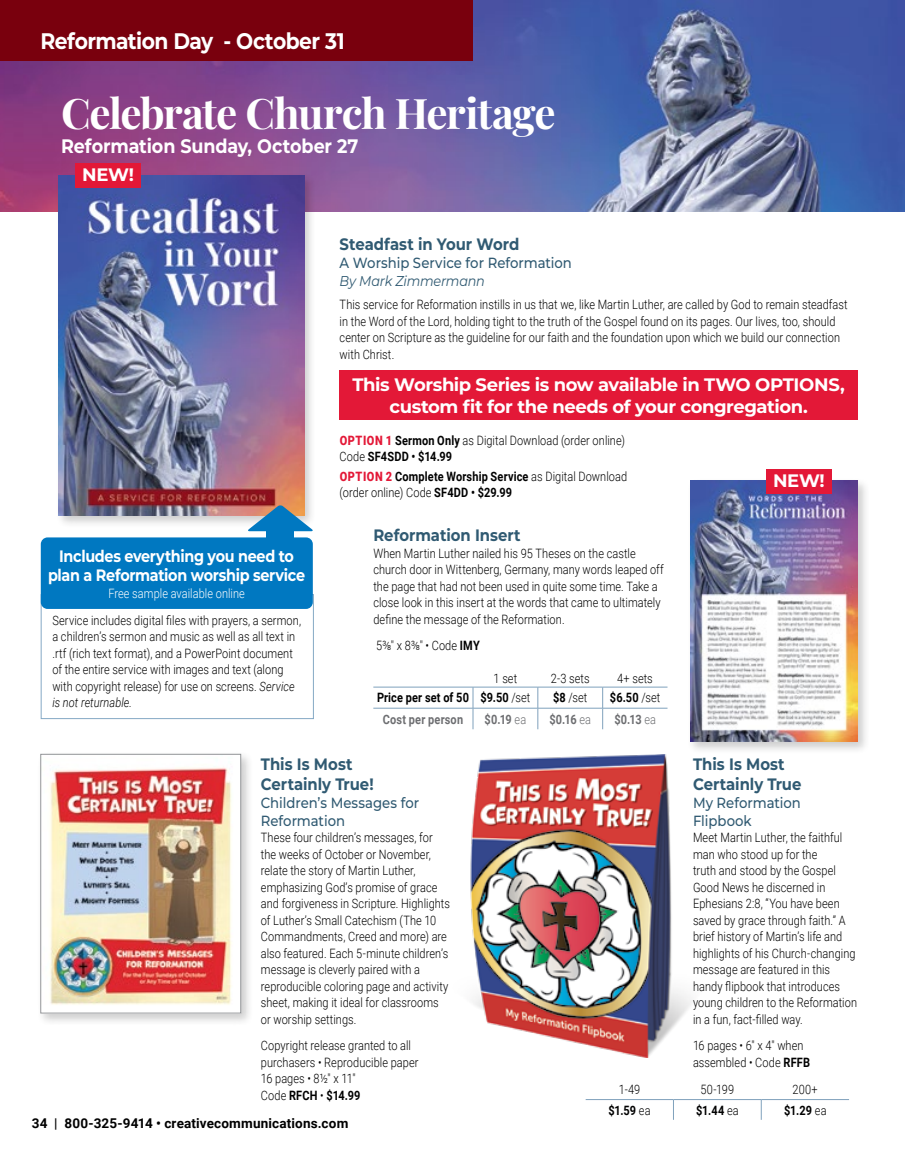
<style>
.page{position:relative;width:905px;height:1175px;background:#fff}
.page>*{position:absolute;margin:0;border:0;box-sizing:border-box;transform-origin:0 0}
.t1{font:700 42px "Playfair Display";letter-spacing:-.035em;color:#fff}
.t2{font:700 22.5px "Montserrat";letter-spacing:-.025em;color:#fff;scale:.9 1}
.t3{font:700 19.5px "Montserrat";letter-spacing:-.005em;color:#fff;scale:.9 1}
.t4{font:700 18px/21.6px "Montserrat";letter-spacing:-.025em;color:#fff;text-align:center}
.t5{font:700 16.5px/19.5px "Montserrat";color:#305a72;scale:.9 1}
.t6{font:700 16.5px/19.5px "Montserrat";letter-spacing:-.02em;color:#fff;text-align:center;scale:.87 1}
.t7{font:500 14.7px/18px "Montserrat";color:#305a72;scale:.9 1}
.t8{font:italic 14.25px "Montserrat";letter-spacing:-.02em;color:#305a72;scale:.9 1}
.t9{font:700 13.5px "Roboto";letter-spacing:.01em;color:#000}
.t10{font:300 12.9px/16.5px "Roboto";letter-spacing:.005em;color:#000;scale:.85 1}
.t11{font:700 12.9px/16.5px "Roboto";letter-spacing:.015em;color:#000;scale:.85 1}
.t12{font:700 12.9px "Roboto";letter-spacing:.015em;color:#6d6e71;scale:.85 1}
.t13{font:300 12.9px "Roboto";letter-spacing:.005em;color:#fff;scale:.85 1}
.s1{font-style:italic}
.s2{font-weight:900;color:#e31837}
.s3{font-weight:700}
.s4{font-weight:300}
.s5{font-weight:500}
</style>
<div class="page">
<img style="left:0;top:0;width:904px;height:211px">
<div style="left:41px;top:594px;width:273px;height:125px;border:1px solid #85a9c5"></div>
<div style="left:55px;top:171px;width:262px;height:357px;background:#000;opacity:.2"></div>
<img style="left:59px;top:176px;width:245px;height:339px">
<div style="left:41px;top:537px;width:272px;height:72px;background:#0078c1;border-radius:7px"></div>
<div style="left:267px;top:531px;width:27px;height:8px;background:#0078c1"></div>
<svg style="left:247px;top:505px;width:66px;height:26px;background:#6c94ae"></svg>
<div style="left:686px;top:476px;width:184px;height:278px;background:#000;opacity:.2"></div>
<img style="left:690px;top:480px;width:167px;height:261px">
<svg style="left:472px;top:688px;width:1px;height:41px"></svg>
<svg style="left:537px;top:688px;width:1px;height:41px"></svg>
<svg style="left:602px;top:688px;width:1px;height:41px"></svg>
<hr style="left:373px;top:687px;width:100px;height:1px;background:#7fa1bc">
<hr style="left:473px;top:687px;width:65px;height:1px;background:#7fa1bc">
<hr style="left:538px;top:687px;width:64px;height:1px;background:#7fa1bc">
<hr style="left:602px;top:687px;width:65px;height:1px;background:#7fa1bc">
<hr style="left:373px;top:708px;width:100px;height:1px;background:#7fa1bc">
<hr style="left:473px;top:708px;width:65px;height:1px;background:#7fa1bc">
<hr style="left:538px;top:708px;width:64px;height:1px;background:#7fa1bc">
<hr style="left:602px;top:708px;width:65px;height:1px;background:#7fa1bc">
<div style="left:766px;top:470px;width:65px;height:24px;background:#e31837"></div>
<div style="left:75px;top:163px;width:66px;height:25px;background:#e31837"></div>
<div style="left:339px;top:370px;width:518px;height:49px;background:#e31837"></div>
<div style="left:36px;top:750px;width:218px;height:276px;background:#000;opacity:.2"></div>
<img style="left:42px;top:756px;width:197px;height:255px">
<div style="left:40px;top:754px;width:201px;height:259px;border:1px solid #939598"></div>
<hr style="left:585px;top:1099px;width:88px;height:1px;background:#7fa1bc">
<hr style="left:673px;top:1099px;width:88px;height:1px;background:#7fa1bc">
<svg style="left:673px;top:1099px;width:1px;height:20px"></svg>
<hr style="left:761px;top:1099px;width:88px;height:1px;background:#7fa1bc">
<svg style="left:761px;top:1099px;width:1px;height:20px"></svg>
<img style="left:470px;top:754px;width:222px;height:303px">
<div style="left:0;top:0;width:472px;height:60px;background:#79000d"></div>
<h2 class="t2" style="left:40px;top:26px;width:339px">Reformation Day - October 31</h2>
<h1 class="t1" style="left:61px;top:81px;width:496px">Celebrate Church Heritage</h1>
<h3 class="t3" style="left:61px;top:133px;width:332px">Reformation Sunday, October 27</h3>
<h3 class="t4" style="left:82px;top:163px;width:53px">NEW!</h3>
<p class="t6" style="left:48px;top:545px;width:297px">Includes everything you need to plan a Reformation worship service</p>
<p class="t13" style="left:108px;top:584px;width:162px">Free sample available online</p>
<p class="t10" style="left:52px;top:611px;width:294px">Service includes digital files with prayers, a sermon, a children’s sermon and music as well as all text in .rtf (rich text format), and a PowerPoint document of the entire service with images and text (along with copyright release) for use on screens. <span class="s1">Service is not returnable.</span></p>
<p class="t5" style="left:339px;top:234px;width:201px">Steadfast in Your Word</p>
<p class="t7" style="left:339px;top:253px;width:260px">A Worship Service for Reformation</p>
<p class="t8" style="left:339px;top:271px;width:163px">By Mark Zimmermann</p>
<p class="t10" style="left:339px;top:296px;width:599px">This service for Reformation instills in us that we, like Martin Luther, are called by God to remain steadfast in the Word of the Lord, holding tight to the truth of the Gospel found on its pages. Our lives, too, should center on Scripture as the guideline for our faith and the foundation upon which we build our connection with Christ.</p>
<h3 class="t4" style="left:352px;top:373px;width:493px">This Worship Series is now available in TWO OPTIONS, custom fit for the needs of your congregation.</h3>
<p class="t10" style="left:339px;top:431px;width:337px"><span class="s2">OPTION 1</span> <span class="s3">Sermon Only</span> as Digital Download (order online)<br>Code <span class="s3">SF4SDD • $14.99</span></p>
<p class="t11" style="left:339px;top:467px;width:340px"><span class="s2">OPTION 2</span> Complete Worship Service <span class="s4">as Digital Download (order online) Code</span> SF4DD • $29.99</p>
<p class="t5" style="left:373px;top:525px;width:165px">Reformation Insert</p>
<p class="t10" style="left:373px;top:544px;width:343px">When Martin Luther nailed his 95 Theses on the castle church door in Wittenberg, Germany, many words leaped off the page that had not been used in quite some time. Take a close look in this insert at the words that came to ultimately define the message of the Reformation.</p>
<p class="t10" style="left:376px;top:637px;width:124px">5⅜" x 8⅜" • Code <span class="s3">IMY</span></p>
<p class="t10" style="left:493px;top:670px;width:29px">1 set</p>
<p class="t10" style="left:551px;top:670px;width:47px">2-3 sets</p>
<p class="t10" style="left:617px;top:670px;width:43px">4+ sets</p>
<p class="t11" style="left:377px;top:689px;width:182px">Price per set of 50 $9.50 <span class="s4">/set</span></p>
<p class="t10" style="left:553px;top:689px;width:42px"><span class="s3">$8</span> /set</p>
<p class="t11" style="left:610px;top:689px;width:61px">$6.50 <span class="s4">/set</span></p>
<p class="t12" style="left:383px;top:710px;width:96px">Cost per person</p>
<p class="t12" style="left:484px;top:710px;width:50px">$0.19 <span class="s4">ea</span></p>
<p class="t12" style="left:549px;top:710px;width:51px">$0.16 <span class="s4">ea</span></p>
<p class="t12" style="left:614px;top:710px;width:51px">$0.13 <span class="s4">ea</span></p>
<h3 class="t4" style="left:773px;top:469px;width:53px">NEW!</h3>
<p class="t5" style="left:261px;top:754px;width:127px">This Is Most<br>Certainly True!</p>
<p class="t7" style="left:261px;top:793px;width:177px">Children’s Messages for<br>Reformation</p>
<p class="t10" style="left:261px;top:828px;width:224px">These four children’s messages, for the weeks of October or November, relate the story of Martin Luther, emphasizing God’s promise of grace and forgiveness in Scripture. Highlights of Luther’s Small Catechism (The 10<br>Commandments, Creed and more) are also featured. Each 5-minute children’s message is cleverly paired with a reproducible coloring page and activity sheet, making it ideal for classrooms or worship settings.</p>
<p class="t10" style="left:261px;top:1036px;width:187px">Copyright release granted to all purchasers • Reproducible paper<br>16 pages • 8½" x 11"<br>Code <span class="s3">RFCH</span> • <span class="s3">$14.99</span></p>
<p class="t9" style="left:32px;top:1113px;width:318px">34 <span class="s5">|</span> 800-325-9414 • creativecommunications.com</p>
<p class="t5" style="left:693px;top:754px;width:122px">This Is Most<br>Certainly True</p>
<p class="t7" style="left:693px;top:793px;width:121px">My Reformation<br>Flipbook</p>
<p class="t10" style="left:693px;top:828px;width:194px">Meet Martin Luther, the faithful man who stood up for the<br>truth and stood by the Gospel<br>Good News he discerned in<br>Ephesians 2:8, “You have been saved by grace through faith.” A brief history of Martin’s life and highlights of his Church-changing message are featured in this handy flipbook that introduces young children to the Reformation in a fun, fact-filled way.</p>
<p class="t10" style="left:693px;top:1036px;width:139px">16 pages • 6" x 4" when assembled • Code <span class="s3">RFFB</span></p>
<p class="t10" style="left:619px;top:1081px;width:27px">1-49</p>
<p class="t10" style="left:700px;top:1081px;width:41px">50-199</p>
<p class="t10" style="left:792px;top:1081px;width:31px">200+</p>
<p class="t11" style="left:608px;top:1101px;width:51px">$1.59 <span class="s4">ea</span></p>
<p class="t11" style="left:696px;top:1101px;width:52px">$1.44 <span class="s4">ea</span></p>
<p class="t11" style="left:784px;top:1101px;width:52px">$1.29 <span class="s4">ea</span></p>
</div>
